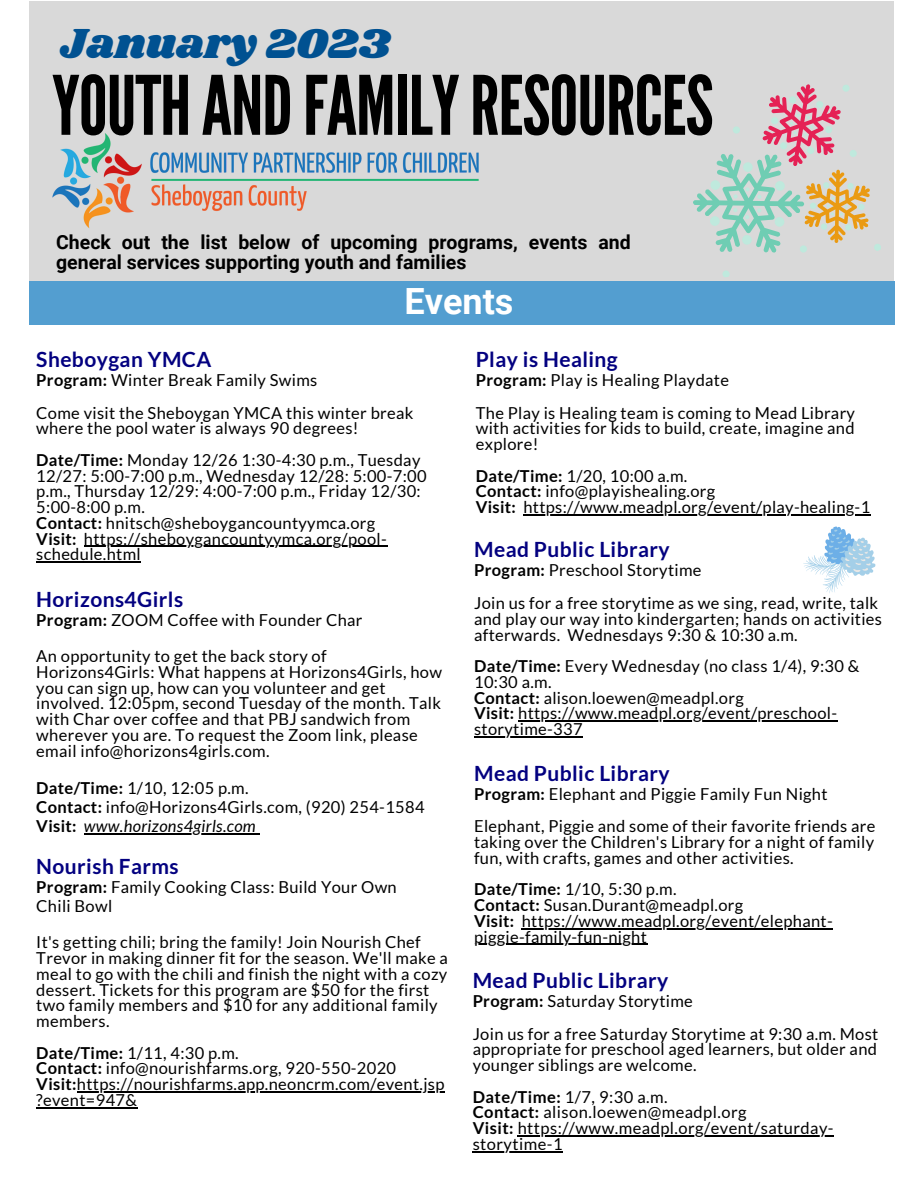
<style>
.page{position:relative;width:918px;height:1188px;background:#fff}
.page>*{position:absolute;margin:0;border:0;box-sizing:border-box;transform-origin:0 0}
.t1{font:81.6px "League Gothic";letter-spacing:-.015em;color:#000}
.t2{font:43.65px "Shrikhand";color:#005191}
.t3{font:700 36.15px "Roboto";color:#fff}
.t4{font:700 21px "Lato";letter-spacing:.02em;color:#030080}
.t5{font:700 19.5px/20.2px "Roboto";color:#000}
.t6{font:16.5px/15.8px "Lato";letter-spacing:.02em;color:#000}
.s1{font-weight:700}
.s2{font-style:italic}
</style>
<div class="page">
<div style="left:29px;top:1px;width:865px;height:280px;background:#d9d9d9"></div>
<div style="left:29px;top:281px;width:865px;height:44px;background:#539ed0"></div>
<img style="left:52px;top:133px;width:427px;height:95px">
<svg style="left:687px;top:84px;width:194px;height:193px"></svg>
<hr style="left:518px;top:720px;width:319px;height:2px;background:#000">
<hr style="left:474px;top:736px;width:109px;height:1px;background:#000">
<hr style="left:84px;top:833px;width:172px;height:1px;background:#000">
<hr style="left:84px;top:546px;width:303px;height:1px;background:#000">
<hr style="left:36px;top:561px;width:105px;height:2px;background:#000">
<hr style="left:523px;top:514px;width:348px;height:1px;background:#000">
<hr style="left:522px;top:928px;width:311px;height:1px;background:#000">
<hr style="left:474px;top:944px;width:173px;height:1px;background:#000">
<hr style="left:518px;top:1135px;width:316px;height:1px;background:#000">
<hr style="left:473px;top:1151px;width:90px;height:1px;background:#000">
<svg style="left:803px;top:526px;width:73px;height:67px"></svg>
<hr style="left:77px;top:1091px;width:368px;height:1px;background:#000">
<hr style="left:36px;top:1107px;width:101px;height:1px;background:#000">
<h2 class="t2" style="left:61px;top:13px;width:331px">January 2023</h2>
<h1 class="t1" style="left:52px;top:59px;width:663px">YOUTHANDFAMILYRESOURCES</h1>
<p class="t5" style="left:56px;top:232px;width:576px">Check out the list below of upcoming programs, events and general services supporting youth and families</p>
<h3 class="t3" style="left:404px;top:281px;width:111px">Events</h3>
<p class="t4" style="left:36px;top:346px;width:177px">Sheboygan YMCA</p>
<p class="t6" style="left:36px;top:363px;width:379px;line-height:32.7px"><span class="s1">Program:</span> Winter Break Family Swims<br>Come visit the Sheboygan YMCA this winter break</p>
<p class="t6" style="left:36px;top:412px;width:386px;line-height:31.5px">where the pool water is always 90 degrees!<br><span class="s1">Date/Time:</span> Monday 12/26 1:30-4:30 p.m., Tuesday</p>
<p class="t6" style="left:36px;top:467px;width:392px">12/27: 5:00-7:00 p.m., Wednesday 12/28: 5:00-7:00 p.m., Thursday 12/29: 4:00-7:00 p.m., Friday 12/30:<br>5:00-8:00 p.m.<br><span class="s1">Contact:</span> hnitsch@sheboygancountyymca.org<br><span class="s1">Visit:</span> https://sheboygancountyymca.org/pool&shy;schedule.html</p>
<p class="t4" style="left:36px;top:586px;width:148px">Horizons4Girls</p>
<p class="t6" style="left:36px;top:602px;width:328px;line-height:36px"><span class="s1">Program:</span> ZOOM Coffee with Founder Char<br>An opportunity to get the back story of</p>
<p class="t6" style="left:36px;top:664px;width:407px">Horizons4Girls: What happens at Horizons4Girls, how you can sign up, how can you volunteer and get involved. 12:05pm, second Tuesday of the month. Talk with Char over coffee and that PBJ sandwich from wherever you are. To request the Zoom link, please email info@horizons4girls.com.</p>
<p class="t6" style="left:36px;top:778px;width:390px;line-height:19.2px"><span class="s1">Date/Time:</span> 1/10, 12:05 p.m.<br><span class="s1">Contact:</span> info@Horizons4Girls.com, (920) 254-1584<br><span class="s1">Visit:</span> <span class="s2">www.horizons4girls.com</span></p>
<p class="t4" style="left:36px;top:853px;width:144px">Nourish Farms</p>
<p class="t6" style="left:36px;top:877px;width:362px;line-height:19.2px"><span class="s1">Program:</span> Family Cooking Class: Build Your Own<br>Chili Bowl</p>
<p class="t6" style="left:36px;top:934px;width:413px">It's getting chili; bring the family! Join Nourish Chef Trevor in making dinner fit for the season. We'll make a meal to go with the chili and finish the night with a cozy dessert. Tickets for this program are $50 for the first two family members and $10 for any additional family members.</p>
<p class="t6" style="left:36px;top:1044px;width:410px"><span class="s1">Date/Time:</span> 1/11, 4:30 p.m.<br><span class="s1">Contact:</span> info@nourishfarms.org, 920-550-2020<br><span class="s1">Visit:</span>https://nourishfarms.app.neoncrm.com/event.jsp ?event=947&amp;</p>
<p class="t4" style="left:476px;top:346px;width:144px">Play is Healing</p>
<p class="t6" style="left:476px;top:363px;width:381px;line-height:32.7px"><span class="s1">Program:</span> Play is Healing Playdate<br>The Play is Healing team is coming to Mead Library</p>
<p class="t6" style="left:476px;top:420px;width:380px">with activities for kids to build, create, imagine and explore!</p>
<p class="t6" style="left:476px;top:467px;width:396px"><span class="s1">Date/Time:</span> 1/20, 10:00 a.m.<br><span class="s1">Contact:</span> info@playishealing.org<br><span class="s1">Visit:</span> https://www.meadpl.org/event/play-healing-1</p>
<p class="t4" style="left:474px;top:537px;width:197px">Mead Public Library</p>
<p class="t6" style="left:474px;top:554px;width:406px;line-height:32.7px"><span class="s1">Program:</span> Preschool Storytime<br>Join us for a free storytime as we sing, read, write, talk</p>
<p class="t6" style="left:474px;top:611px;width:409px">and play our way into kindergarten; hands on activities afterwards. Wednesdays 9:30 &amp; 10:30 a.m.</p>
<p class="t6" style="left:474px;top:658px;width:387px"><span class="s1">Date/Time:</span> Every Wednesday (no class 1/4), 9:30 &amp; 10:30 a.m.<br><span class="s1">Contact:</span> alison.loewen@meadpl.org<br><span class="s1">Visit:</span> https://www.meadpl.org/event/preschool&shy;storytime-337</p>
<p class="t4" style="left:474px;top:760px;width:197px">Mead Public Library</p>
<p class="t6" style="left:474px;top:777px;width:403px;line-height:32.7px"><span class="s1">Program:</span> Elephant and Piggie Family Fun Night<br>Elephant, Piggie and some of their favorite friends are</p>
<p class="t6" style="left:474px;top:834px;width:402px">taking over the Children's Library for a night of family fun, with crafts, games and other activities.</p>
<p class="t6" style="left:474px;top:881px;width:360px"><span class="s1">Date/Time:</span> 1/10, 5:30 p.m.<br><span class="s1">Contact:</span> Susan.Durant@meadpl.org<br><span class="s1">Visit:</span> https://www.meadpl.org/event/elephant&shy;piggie-family-fun-night</p>
<p class="t4" style="left:473px;top:967px;width:197px">Mead Public Library</p>
<p class="t6" style="left:473px;top:984px;width:407px;line-height:32.7px"><span class="s1">Program:</span> Saturday Storytime<br>Join us for a free Saturday Storytime at 9:30 a.m. Most</p>
<p class="t6" style="left:473px;top:1041px;width:406px">appropriate for preschool aged learners, but older and younger siblings are welcome.</p>
<p class="t6" style="left:473px;top:1088px;width:363px"><span class="s1">Date/Time:</span> 1/7, 9:30 a.m.<br><span class="s1">Contact:</span> alison.loewen@meadpl.org<br><span class="s1">Visit:</span> https://www.meadpl.org/event/saturday&shy;storytime-1</p>
</div>
